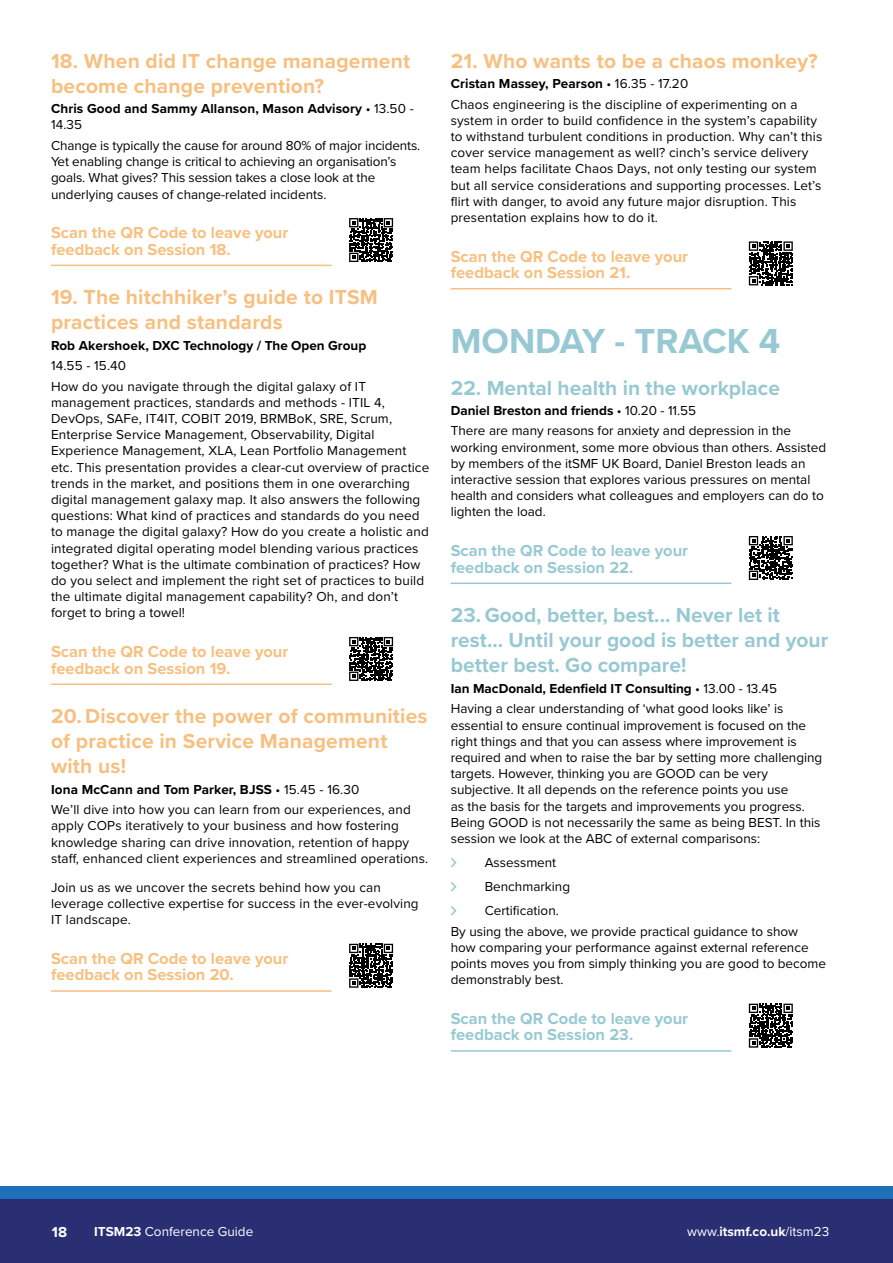
<style>
.page{position:relative;width:893px;height:1263px;background:#fff}
.page>*{position:absolute;margin:0;border:0;box-sizing:border-box;transform-origin:0 0}
.t1{font:700 36px "Proxima Nova";color:#98c9d3}
.t2{font:700 21px/25.2px "Proxima Nova";letter-spacing:.01em;color:#f7c080}
.t3{font:700 21px/25.2px "Proxima Nova";color:#98c9d3}
.t4{font:700 16.5px/16.2px "Proxima Nova";color:#f7c080}
.t5{font:700 16.5px/16.2px "Proxima Nova";color:#98c9d3}
.t6{font:700 15px "Proxima Nova";color:#fff}
.t7{font:13.5px/16.2px "Proxima Nova";letter-spacing:.01em;color:#000}
.t8{font:13.5px/16.2px "Proxima Nova";letter-spacing:-.01em;color:#000}
.t9{font:700 13.5px/16.2px "Proxima Nova";letter-spacing:.01em;color:#000}
.t10{font:13.5px "Proxima Nova";color:#fff}
.s1{font-weight:400}
.s2{font-weight:700}
</style>
<div class="page">
<div style="left:0;top:1197px;width:893px;height:66px;background:#2a2e73"></div>
<div style="left:0;top:1186px;width:893px;height:13px;background:#1d71b8"></div>
<svg style="left:349px;top:218px;width:44px;height:44px"></svg>
<hr style="left:51px;top:265px;width:281px;height:1px;background:#f7c080">
<svg style="left:349px;top:637px;width:44px;height:44px"></svg>
<hr style="left:51px;top:683px;width:281px;height:2px;background:#f7c080">
<svg style="left:349px;top:944px;width:44px;height:44px"></svg>
<hr style="left:51px;top:990px;width:281px;height:2px;background:#f7c080">
<svg style="left:749px;top:241px;width:44px;height:44px"></svg>
<hr style="left:451px;top:288px;width:280px;height:1px;background:#f7c080">
<svg style="left:749px;top:536px;width:44px;height:44px"></svg>
<hr style="left:451px;top:582px;width:280px;height:2px;background:#98c9d3">
<svg style="left:451px;top:858px;width:6px;height:10px"></svg>
<svg style="left:451px;top:882px;width:6px;height:10px"></svg>
<svg style="left:451px;top:906px;width:6px;height:10px"></svg>
<svg style="left:749px;top:1004px;width:44px;height:44px"></svg>
<hr style="left:451px;top:1050px;width:280px;height:2px;background:#98c9d3">
<h2 class="t2" style="left:51px;top:48px;width:361px">18. When did IT change management become change prevention?</h2>
<p class="t9" style="left:51px;top:100px;width:364px">Chris Good and Sammy Allanson, Mason Advisory <span class="s1">• 13.50 -<br>14.35</span></p>
<p class="t8" style="left:51px;top:137px;width:371px">Change is typically the cause for around 80% of major incidents.<br>Yet enabling change is critical to achieving an organisation’s goals. What gives? This session takes a close look at the underlying causes of change-related incidents.</p>
<p class="t4" style="left:51px;top:224px;width:239px">Scan the QR Code to leave your feedback on Session 18.</p>
<h2 class="t2" style="left:51px;top:284px;width:328px">19. The hitchhiker’s guide to ITSM practices and standards</h2>
<p class="t9" style="left:51px;top:337px;width:317px">Rob Akershoek, DXC Technology / The Open Group</p>
<p class="t7" style="left:51px;top:355px;width:316px;line-height:20.4px">14.55 - 15.40<br>How do you navigate through the digital galaxy of IT</p>
<p class="t7" style="left:51px;top:394px;width:380px">management practices, standards and methods - ITIL 4, DevOps, SAFe, IT4IT, COBIT 2019, BRMBoK, SRE, Scrum, Enterprise Service Management, Observability, Digital Experience Management, XLA, Lean Portfolio Management etc. This presentation provides a clear-cut overview of practice trends in the market, and positions them in one overarching digital management galaxy map. It also answers the following questions: What kind of practices and standards do you need to manage the digital galaxy? How do you create a holistic and integrated digital operating model blending various practices together? What is the ultimate combination of practices? How do you select and implement the right set of practices to build the ultimate digital management capability? Oh, and don’t forget to bring a towel!</p>
<p class="t4" style="left:51px;top:643px;width:239px">Scan the QR Code to leave your feedback on Session 19.</p>
<h2 class="t2" style="left:51px;top:703px;width:378px">20. Discover the power of communities of practice in Service Management with us!</h2>
<p class="t7" style="left:51px;top:778px;width:361px;line-height:20.4px"><span class="s2">Iona McCann and Tom Parker, BJSS</span> • 15.45 - 16.30<br>We’ll dive into how you can learn from our experiences, and</p>
<p class="t7" style="left:51px;top:817px;width:379px">apply COPs iteratively to your business and how fostering knowledge sharing can drive innovation, retention of happy staff, enhanced client experiences and streamlined operations.</p>
<p class="t7" style="left:51px;top:879px;width:369px">Join us as we uncover the secrets behind how you can leverage collective expertise for success in the ever-evolving<br>IT landscape.</p>
<p class="t4" style="left:51px;top:950px;width:239px">Scan the QR Code to leave your feedback on Session 20.</p>
<h2 class="t2" style="left:451px;top:48px;width:369px">21. Who wants to be a chaos monkey?</h2>
<p class="t7" style="left:451px;top:73px;width:348px;line-height:20.4px"><span class="s2">Cristan Massey, Pearson</span> • 16.35 - 17.20<br>Chaos engineering is the discipline of experimenting on a</p>
<p class="t7" style="left:451px;top:112px;width:373px">system in order to build confidence in the system’s capability to withstand turbulent conditions in production. Why can’t this cover service management as well? cinch’s service delivery team helps facilitate Chaos Days, not only testing our system but all service considerations and supporting processes. Let’s flirt with danger, to avoid any future major disruption. This presentation explains how to do it.</p>
<p class="t4" style="left:451px;top:248px;width:239px">Scan the QR Code to leave your feedback on Session 21.</p>
<h1 class="t1" style="left:451px;top:314px;width:331px">MONDAY - TRACK 4</h1>
<h2 class="t3" style="left:451px;top:374px;width:331px">22. Mental health in the workplace</h2>
<p class="t7" style="left:451px;top:400px;width:342px;line-height:20.4px"><span class="s2">Daniel Breston and friends</span> • 10.20 - 11.55<br>There are many reasons for anxiety and depression in the</p>
<p class="t7" style="left:451px;top:438px;width:377px">working environment, some more obvious than others. Assisted by members of the itSMF UK Board, Daniel Breston leads an interactive session that explores various pressures on mental health and considers what colleagues and employers can do to lighten the load.</p>
<p class="t5" style="left:451px;top:542px;width:239px">Scan the QR Code to leave your feedback on Session 22.</p>
<h2 class="t3" style="left:451px;top:602px;width:379px">23. Good, better, best... Never let it rest... Until your good is better and your better best. Go compare!</h2>
<p class="t7" style="left:451px;top:677px;width:334px;line-height:20.4px"><span class="s2">Ian MacDonald, Edenfield IT Consulting</span> • 13.00 - 13.45<br>Having a clear understanding of ‘what good looks like’ is</p>
<p class="t7" style="left:451px;top:716px;width:373px">essential to ensure continual improvement is focused on the right things and that you can assess where improvement is required and when to raise the bar by setting more challenging targets. However, thinking you are GOOD can be very subjective. It all depends on the reference points you use<br>as the basis for the targets and improvements you progress.<br>Being GOOD is not necessarily the same as being BEST. In this session we look at the ABC of external comparisons:</p>
<p class="t7" style="left:485px;top:850px;width:87px;line-height:24px">Assessment<br>Benchmarking<br>Certification.</p>
<p class="t7" style="left:451px;top:922px;width:377px">By using the above, we provide practical guidance to show how comparing your performance against external reference points moves you from simply thinking you are good to become demonstrably best.</p>
<p class="t5" style="left:451px;top:1010px;width:239px">Scan the QR Code to leave your feedback on Session 23.</p>
<p class="t6" style="left:52px;top:1220px;width:17px">18</p>
<p class="t10" style="left:94px;top:1221px;width:161px"><span class="s2">ITSM23</span> Conference Guide</p>
<p class="t10" style="left:687px;top:1222px;width:143px">www.<span class="s2">itsmf.co.uk</span>/itsm23</p>
</div>
